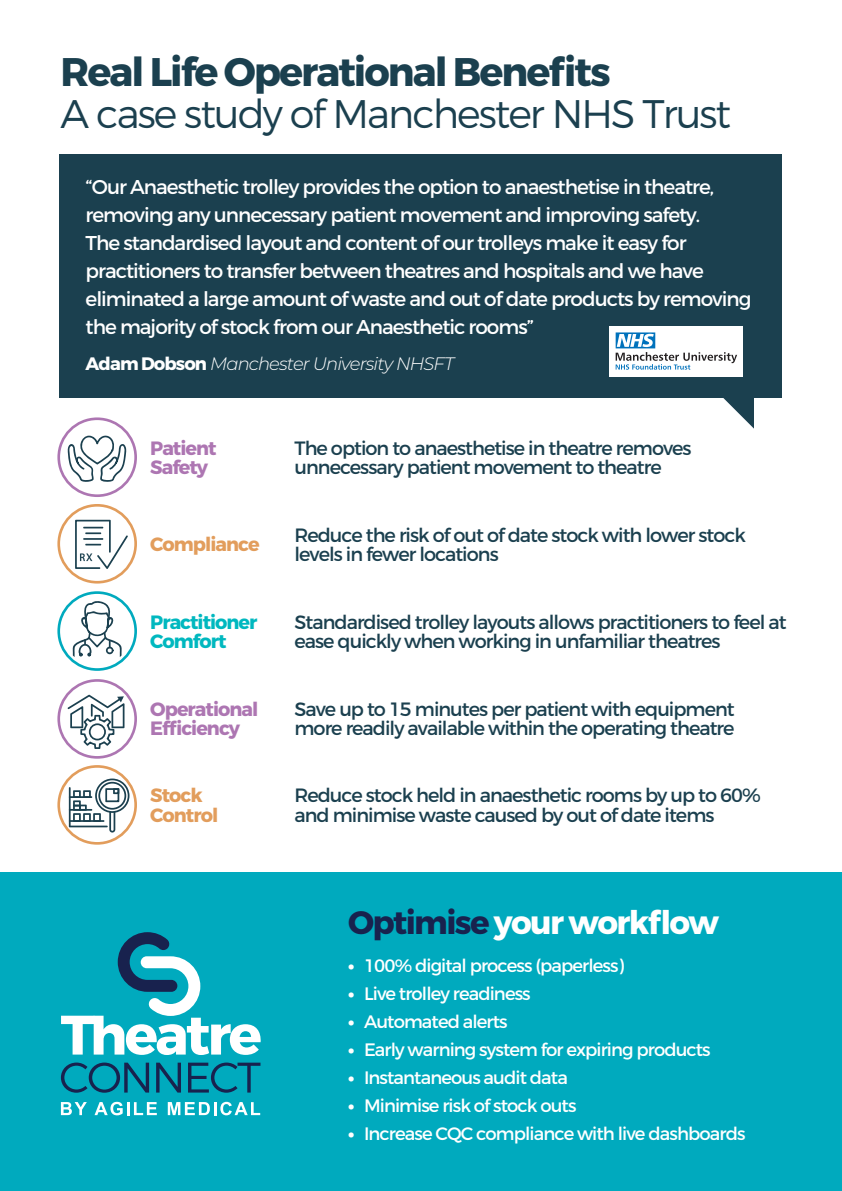
<style>
.page{position:relative;width:842px;height:1191px;background:#fff}
.page>*{position:absolute;margin:0;border:0;box-sizing:border-box;transform-origin:0 0}
.t1{font:300 39.8px "Montserrat";letter-spacing:-.05em;color:#1b404f}
.t2{font:700 39.8px "Montserrat";letter-spacing:-.05em;color:#1b404f}
.t3{font:700 32.4px "Montserrat";letter-spacing:-.05em;color:#fff}
.t4{font:20px/28px "Montserrat";letter-spacing:-.05em;color:#fff}
.t5{font:19.2px/19.2px "Montserrat";letter-spacing:-.05em;color:#1b404f}
.t6{font:700 19.2px/19.2px "Montserrat";letter-spacing:-.05em;color:#ad76b2}
.t7{font:700 19.2px/19.2px "Montserrat";letter-spacing:-.05em;color:#e29d5c}
.t8{font:700 19.2px/19.2px "Montserrat";letter-spacing:-.05em;color:#00b8bf}
.t9{font:18px "Montserrat";letter-spacing:-.05em;color:#fff}
.t10{font:italic 300 18px "Montserrat";letter-spacing:-.05em;color:#fff}
.s1{font-weight:700;font-style:normal}
.s2{color:#18224e}
.s3{font-weight:800}
</style>
<div class="page">
<div style="left:59px;top:155px;width:722px;height:243px;background:#1b404f"></div>
<svg style="left:723px;top:398px;width:31px;height:30px"></svg>
<div style="left:609px;top:326px;width:134px;height:50px;background:#fff"></div>
<svg style="left:616px;top:332px;width:121px;height:38px"></svg>
<div style="left:0;top:872px;width:842px;height:319px;background:#00aabe"></div>
<svg style="left:61px;top:1062px;width:88px;height:30px"></svg>
<svg style="left:156px;top:1062px;width:25px;height:30px"></svg>
<svg style="left:188px;top:1062px;width:72px;height:30px"></svg>
<svg style="left:61px;top:1102px;width:26px;height:13px"></svg>
<svg style="left:95px;top:1101px;width:62px;height:14px"></svg>
<svg style="left:168px;top:1101px;width:92px;height:14px"></svg>
<svg style="left:61px;top:932px;width:200px;height:123px"></svg>
<svg style="left:67px;top:434px;width:59px;height:48px"></svg>
<div style="left:57px;top:417px;width:80px;height:80px;border:3px solid #ad76b2;border-radius:50%"></div>
<svg style="left:75px;top:520px;width:53px;height:49px"></svg>
<div style="left:57px;top:504px;width:80px;height:79px;border:3px solid #e29d5c;border-radius:50%"></div>
<svg style="left:68px;top:694px;width:56px;height:55px"></svg>
<div style="left:57px;top:679px;width:80px;height:79px;border:3px solid #ad76b2;border-radius:50%"></div>
<svg style="left:69px;top:778px;width:60px;height:54px"></svg>
<div style="left:57px;top:765px;width:80px;height:79px;border:3px solid #e29d5c;border-radius:50%"></div>
<div style="left:57px;top:591px;width:80px;height:80px;border:3px solid #00aabe;border-radius:50%"></div>
<svg style="left:72px;top:600px;width:50px;height:57px"></svg>
<h1 class="t2" style="left:61px;top:47px;width:551px">Real Life Operational Benefits</h1>
<h1 class="t1" style="left:61px;top:89px;width:672px">A case study of Manchester NHS Trust</h1>
<p class="t4" style="left:86px;top:173px;width:667px">“Our Anaesthetic trolley provides the option to anaesthetise in theatre, removing any unnecessary patient movement and improving safety.<br>The standardised layout and content of our trolleys make it easy for practitioners to transfer between theatres and hospitals and we have eliminated a large amount of waste and out of date products by removing the majority of stock from our Anaesthetic rooms”</p>
<p class="t10" style="left:86px;top:352px;width:370px"><span class="s1">Adam Dobson</span> Manchester University NHSFT</p>
<p class="t6" style="left:150px;top:439px;width:68px">Patient<br>Safety</p>
<p class="t5" style="left:294px;top:438px;width:399px">The option to anaesthetise in theatre removes unnecessary patient movement to theatre</p>
<p class="t7" style="left:150px;top:535px;width:111px">Compliance</p>
<p class="t5" style="left:294px;top:525px;width:453px">Reduce the risk of out of date stock with lower stock levels in fewer locations</p>
<p class="t8" style="left:150px;top:612px;width:109px">Practitioner<br>Comfort</p>
<p class="t5" style="left:294px;top:612px;width:494px">Standardised trolley layouts allows practitioners to feel at ease quickly when working in unfamiliar theatres</p>
<p class="t6" style="left:150px;top:699px;width:110px">Operational<br>Efficiency</p>
<p class="t5" style="left:294px;top:699px;width:442px">Save up to 15 minutes per patient with equipment more readily available within the operating theatre</p>
<p class="t7" style="left:150px;top:786px;width:70px">Stock<br>Control</p>
<p class="t5" style="left:294px;top:786px;width:468px">Reduce stock held in anaesthetic rooms by up to 60% and minimise waste caused by out of date items</p>
<h2 class="t3" style="left:348px;top:902px;width:372px"><span class="s2">Optimise</span> your workflow</h2>
<p class="t9" style="left:348px;top:954px;width:277px"><span class="s3">•</span> 100% digital process (paperless)</p>
<p class="t9" style="left:348px;top:982px;width:184px"><span class="s3">•</span> Live trolley readiness</p>
<p class="t9" style="left:348px;top:1010px;width:161px"><span class="s3">•</span> Automated alerts</p>
<p class="t9" style="left:348px;top:1038px;width:364px"><span class="s3">•</span> Early warning system for expiring products</p>
<p class="t9" style="left:348px;top:1066px;width:221px"><span class="s3">•</span> Instantaneous audit data</p>
<p class="t9" style="left:348px;top:1094px;width:230px"><span class="s3">•</span> Minimise risk of stock outs</p>
<p class="t9" style="left:348px;top:1122px;width:399px"><span class="s3">•</span> Increase CQC compliance with live dashboards</p>
</div>
